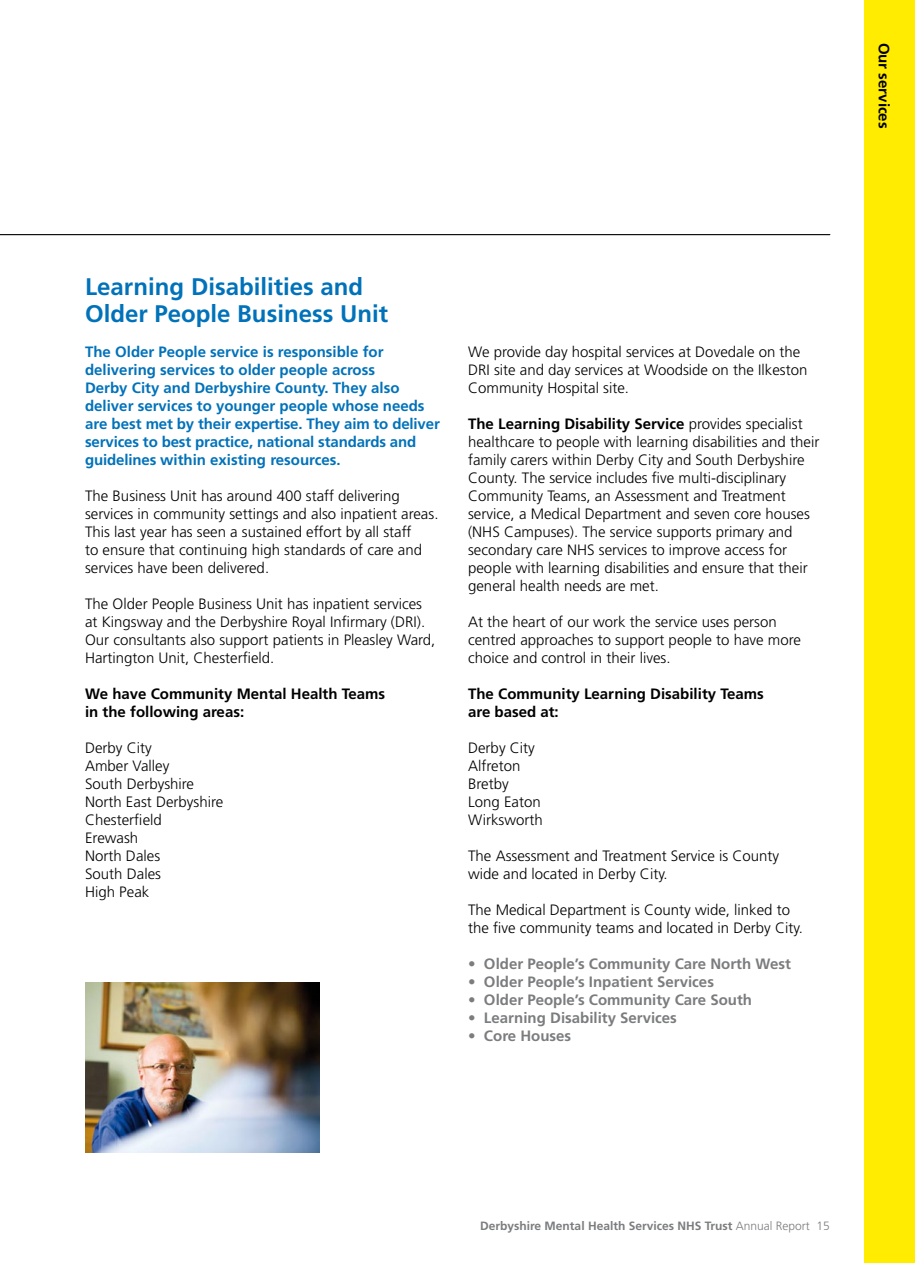
<style>
.page{position:relative;width:915px;height:1263px;background:#fff}
.page>*{position:absolute;margin:0;border:0;box-sizing:border-box;transform-origin:0 0}
.t1{font:700 24px/27px "Frutiger";color:#0072ba}
.t2{font:300 15px/18px "Frutiger";color:#000}
.t3{font:700 15px/18px "Frutiger";color:#0072ba}
.t4{font:700 15px "Frutiger";color:#7b7c7e}
.t5{font:700 15px/18px "Frutiger";color:#000}
.t6{font:700 12px "Frutiger";color:#7b7c7e}
.s1{font-weight:700}
.s2{font-weight:300}
</style>
<div class="page">
<div style="left:863px;top:0;width:51px;height:1263px;background:#ffec00"></div>
<svg style="left:0;top:234px;width:830px;height:2px"></svg>
<img style="left:85px;top:983px;width:234px;height:169px">
<p class="t5" style="left:892px;top:43px;width:87px;rotate:90deg">Our services</p>
<h1 class="t1" style="left:85px;top:273px;width:304px">Learning Disabilities and<br>Older People Business Unit</h1>
<p class="t3" style="left:85px;top:343px;width:356px">The Older People service is responsible for delivering services to older people across<br>Derby City and Derbyshire County. They also deliver services to younger people whose needs are best met by their expertise. They aim to deliver services to best practice, national standards and guidelines within existing resources.</p>
<p class="t2" style="left:85px;top:487px;width:355px">The Business Unit has around 400 staff delivering services in community settings and also inpatient areas.<br>This last year has seen a sustained effort by all staff<br>to ensure that continuing high standards of care and services have been delivered.</p>
<p class="t2" style="left:85px;top:595px;width:352px">The Older People Business Unit has inpatient services at Kingsway and the Derbyshire Royal Infirmary (DRI).<br>Our consultants also support patients in Pleasley Ward, Hartington Unit, Chesterfield.</p>
<p class="t5" style="left:85px;top:685px;width:301px">We have Community Mental Health Teams in the following areas:</p>
<p class="t2" style="left:85px;top:739px;width:140px">Derby City<br>Amber Valley<br>South Derbyshire<br>North East Derbyshire<br>Chesterfield<br>Erewash<br>North Dales<br>South Dales<br>High Peak</p>
<p class="t2" style="left:468px;top:343px;width:340px">We provide day hospital services at Dovedale on the<br>DRI site and day services at Woodside on the Ilkeston<br>Community Hospital site.</p>
<p class="t2" style="left:468px;top:415px;width:352px"><span class="s1">The Learning Disability Service</span> provides specialist healthcare to people with learning disabilities and their family carers within Derby City and South Derbyshire County. The service includes five multi-disciplinary Community Teams, an Assessment and Treatment service, a Medical Department and seven core houses (NHS Campuses). The service supports primary and secondary care NHS services to improve access for people with learning disabilities and ensure that their general health needs are met.</p>
<p class="t2" style="left:468px;top:613px;width:334px">At the heart of our work the service uses person centred approaches to support people to have more choice and control in their lives.</p>
<p class="t5" style="left:468px;top:685px;width:297px">The Community Learning Disability Teams are based at:</p>
<p class="t2" style="left:468px;top:739px;width:76px">Derby City<br>Alfreton<br>Bretby<br>Long Eaton<br>Wirksworth</p>
<p class="t2" style="left:468px;top:847px;width:312px">The Assessment and Treatment Service is County wide and located in Derby City.</p>
<p class="t2" style="left:468px;top:901px;width:336px">The Medical Department is County wide, linked to the five community teams and located in Derby City.</p>
<p class="t4" style="left:468px;top:955px;width:324px">• Older People’s Community Care North West</p>
<p class="t4" style="left:468px;top:973px;width:247px">• Older People’s Inpatient Services</p>
<p class="t4" style="left:468px;top:991px;width:285px">• Older People’s Community Care South</p>
<p class="t4" style="left:468px;top:1009px;width:210px">• Learning Disability Services</p>
<p class="t4" style="left:468px;top:1027px;width:105px">• Core Houses</p>
<p class="t6" style="left:480px;top:1219px;width:351px">Derbyshire Mental Health Services NHS Trust <span class="s2">Annual Report 15</span></p>
</div>
